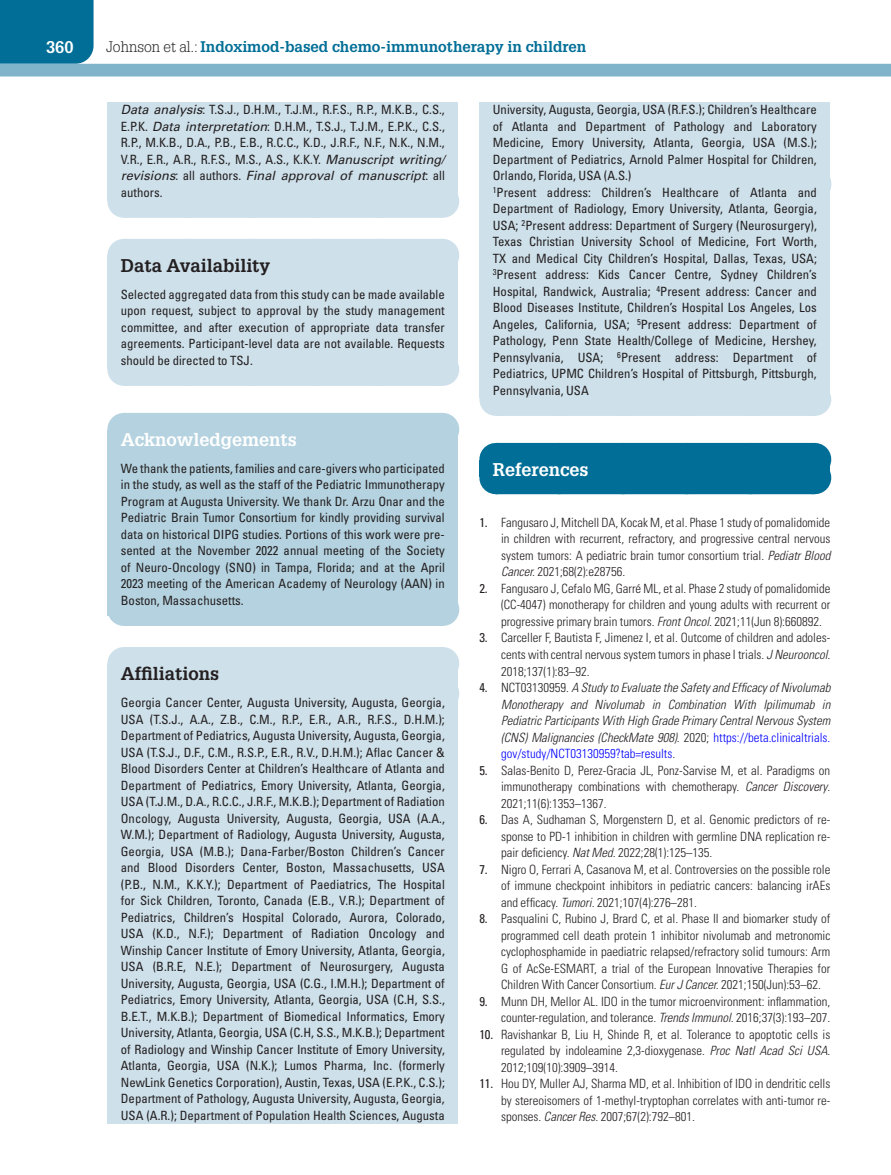
<style>
.page{position:relative;width:891px;height:1175px;background:#fff}
.page>*{position:absolute;margin:0;border:0;box-sizing:border-box;transform-origin:0 0}
.t1{font:700 18px "Glypha LT Std";color:#231f20}
.t2{font:700 18px "Glypha LT Std";color:#fff}
.t3{font:700 16.5px "Glypha LT Std";color:#fff}
.t4{font:700 15px "Glypha LT Std";color:#006e96}
.t5{font:condensed 12.75px/16.5px "Univers LT Std";color:#231f20;text-align:justify}
.t6{font:300 condensed 12.75px/16.5px "Univers LT Std";color:#231f20;text-align:justify}
.t7{font:italic 300 condensed 12.75px/16.5px "Univers LT Std";color:#231f20;text-align:justify}
.s1{font-weight:300;color:#231f20}
.s2{font-style:italic;font-stretch:normal}
.s3{font-weight:400}
.s4{font-style:italic}
.s5{font-weight:400;font-style:normal}
.s6{font-style:normal}
.s7{font-style:normal;color:#00f}
</style>
<div class="page">
<div style="left:0;top:0;width:94px;height:64px;background:#006e96"></div>
<div style="left:0;top:64px;width:891px;height:12px;background:#7fb4ca"></div>
<div style="left:107px;top:102px;width:351px;height:98px;background:#cee0ea"></div>
<div style="left:124px;top:185px;width:318px;height:33px;background:#cee0ea"></div>
<hr style="left:442px;top:185px;width:1px;height:33px;background:#cee0ea">
<div style="left:107px;top:256px;width:351px;height:33px;background:#cee0ea"></div>
<div style="left:124px;top:239px;width:318px;height:33px;background:#cee0ea"></div>
<hr style="left:442px;top:239px;width:1px;height:33px;background:#cee0ea">
<div style="left:107px;top:286px;width:351px;height:82px;background:#cee0ea"></div>
<div style="left:124px;top:353px;width:318px;height:33px;background:#cee0ea"></div>
<hr style="left:442px;top:353px;width:1px;height:33px;background:#cee0ea">
<div style="left:107px;top:430px;width:351px;height:31px;background:#b4d2df"></div>
<div style="left:124px;top:413px;width:318px;height:33px;background:#b4d2df"></div>
<hr style="left:442px;top:413px;width:1px;height:33px;background:#b4d2df">
<div style="left:107px;top:459px;width:351px;height:156px;background:#b4d2df"></div>
<div style="left:124px;top:593px;width:318px;height:33px;background:#b4d2df"></div>
<hr style="left:442px;top:593px;width:1px;height:33px;background:#b4d2df">
<div style="left:107px;top:664px;width:351px;height:33px;background:#cee0ea"></div>
<div style="left:124px;top:647px;width:318px;height:33px;background:#cee0ea"></div>
<hr style="left:442px;top:647px;width:1px;height:33px;background:#cee0ea">
<div style="left:107px;top:694px;width:351px;height:429px;background:#cee0ea"></div>
<div style="left:479px;top:102px;width:351px;height:82px;background:#cee0ea"></div>
<div style="left:479px;top:184px;width:351px;height:214px;background:#cee0ea"></div>
<div style="left:496px;top:383px;width:318px;height:33px;background:#cee0ea"></div>
<hr style="left:814px;top:383px;width:1px;height:33px;background:#cee0ea">
<div style="left:479px;top:460px;width:351px;height:16px;background:#006e96"></div>
<div style="left:496px;top:443px;width:318px;height:33px;background:#006e96"></div>
<hr style="left:814px;top:443px;width:1px;height:33px;background:#006e96">
<div style="left:496px;top:461px;width:318px;height:33px;background:#006e96"></div>
<hr style="left:814px;top:461px;width:1px;height:33px;background:#006e96">
<p class="t3" style="left:46px;top:37px;width:29px">360</p>
<p class="t4" style="left:106px;top:37px;width:482px"><span class="s1">Johnson et al.:</span> Indoximod-based chemo-immunotherapy in children</p>
<p class="t5" style="left:121px;top:101px;width:326px"><span class="s2">Data analysis</span>: T.S.J., D.H.M., T.J.M., R.F.S., R.P., M.K.B., C.S., E.P.K. <span class="s2">Data interpretation</span>: D.H.M., T.S.J., T.J.M., E.P.K., C.S., R.P., M.K.B., D.A., P.B., E.B., R.C.C., K.D., J.R.F., N.F., N.K., N.M., V.R., E.R., A.R., R.F.S., M.S., A.S., K.K.Y. <span class="s2">Manuscript writing/ revisions</span>: all authors. <span class="s2">Final approval of manuscript</span>: all authors.</p>
<h1 class="t1" style="left:121px;top:254px;width:151px">Data Availability</h1>
<p class="t5" style="left:121px;top:286px;width:326px">Selected aggregated data from this study can be made available upon request, subject to approval by the study management committee, and after execution of appropriate data transfer agreements. Participant-level data are not available. Requests should be directed to TSJ.</p>
<h1 class="t2" style="left:121px;top:428px;width:178px">Acknowledgements</h1>
<p class="t5" style="left:121px;top:460px;width:326px">We thank the patients, families and care-givers who participated in the study, as well as the staff of the Pediatric Immunotherapy Program at Augusta University. We thank Dr. Arzu Onar and the Pediatric Brain Tumor Consortium for kindly providing survival data on historical DIPG studies. Portions of this work were pre&shy;sented at the November 2022 annual meeting of the Society of Neuro-Oncology (SNO) in Tampa, Florida; and at the April 2023 meeting of the American Academy of Neurology (AAN) in Boston, Massachusetts.</p>
<h1 class="t1" style="left:121px;top:662px;width:100px">Affiliations</h1>
<p class="t5" style="left:121px;top:694px;width:326px">Georgia Cancer Center, Augusta University, Augusta, Georgia, USA (T.S.J., A.A., Z.B., C.M., R.P., E.R., A.R., R.F.S., D.H.M.); Department of Pediatrics, Augusta University, Augusta, Georgia, USA (T.S.J., D.F., C.M., R.S.P., E.R., R.V., D.H.M.); Aflac Cancer &amp; Blood Disorders Center at Children’s Healthcare of Atlanta and Department of Pediatrics, Emory University, Atlanta, Georgia, USA (T.J.M., D.A., R.C.C., J.R.F., M.K.B.); Department of Radiation Oncology, Augusta University, Augusta, Georgia, USA (A.A., W.M.); Department of Radiology, Augusta University, Augusta, Georgia, USA (M.B.); Dana-Farber/Boston Children’s Cancer and Blood Disorders Center, Boston, Massachusetts, USA (P.B., N.M., K.K.Y.); Department of Paediatrics, The Hospital for Sick Children, Toronto, Canada (E.B., V.R.); Department of Pediatrics, Children’s Hospital Colorado, Aurora, Colorado, USA (K.D., N.F.); Department of Radiation Oncology and Winship Cancer Institute of Emory University, Atlanta, Georgia, USA (B.R.E, N.E.); Department of Neurosurgery, Augusta University, Augusta, Georgia, USA (C.G., I.M.H.); Department of Pediatrics, Emory University, Atlanta, Georgia, USA (C.H, S.S., B.E.T., M.K.B.); Department of Biomedical Informatics, Emory University, Atlanta, Georgia, USA (C.H, S.S., M.K.B.); Department of Radiology and Winship Cancer Institute of Emory University, Atlanta, Georgia, USA (N.K.); Lumos Pharma, Inc. (formerly NewLink Genetics Corporation), Austin, Texas, USA (E.P.K., C.S.); Department of Pathology, Augusta University, Augusta, Georgia, USA (A.R.); Department of Population Health Sciences, Augusta</p>
<p class="t5" style="left:493px;top:101px;width:326px;text-align:left">University, Augusta, Georgia, USA (R.F.S.); Children’s Healthcare of Atlanta and Department of Pathology and Laboratory Medicine, Emory University, Atlanta, Georgia, USA (M.S.); Department of Pediatrics, Arnold Palmer Hospital for Children, Orlando, Florida, USA (A.S.)<br><sup>1</sup>Present address: Children’s Healthcare of Atlanta and Department of Radiology, Emory University, Atlanta, Georgia, USA; <sup>2</sup>Present address: Department of Surgery (Neurosurgery), Texas Christian University School of Medicine, Fort Worth, TX and Medical City Children’s Hospital, Dallas, Texas, USA; <sup>3</sup>Present address: Kids Cancer Centre, Sydney Children’s Hospital, Randwick, Australia; <sup>4</sup>Present address: Cancer and Blood Diseases Institute, Children’s Hospital Los Angeles, Los Angeles, California, USA; <sup>5</sup>Present address: Department of Pathology, Penn State Health/College of Medicine, Hershey, Pennsylvania, USA; <sup>6</sup>Present address: Department of Pediatrics, UPMC Children’s Hospital of Pittsburgh, Pittsburgh, Pennsylvania, USA</p>
<h1 class="t2" style="left:493px;top:458px;width:97px">References</h1>
<p class="t6" style="left:501px;top:514px;width:331px;text-indent:-22px"><span class="s3">1.</span> Fangusaro J, Mitchell DA, Kocak M, et al. Phase 1 study of pomalidomide in children with recurrent, refractory, and progressive central nervous system tumors: A pediatric brain tumor consortium trial. <span class="s4">Pediatr Blood Cancer.</span> 2021;68(2):e28756.</p>
<p class="t6" style="left:501px;top:580px;width:331px;text-indent:-22px"><span class="s3">2.</span> Fangusaro J, Cefalo MG, Garré ML, et al. Phase 2 study of pomalidomide (CC-4047) monotherapy for children and young adults with recurrent or progressive primary brain tumors. <span class="s4">Front Oncol.</span> 2021;11(Jun 8):660892.</p>
<p class="t6" style="left:501px;top:629px;width:331px;text-indent:-22px"><span class="s3">3.</span> Carceller F, Bautista F, Jimenez I, et al. Outcome of children and adoles&shy;cents with central nervous system tumors in phase I trials. <span class="s4">J Neurooncol.<br></span>2018;137(1):83–92.</p>
<p class="t7" style="left:501px;top:679px;width:331px;text-indent:-22px"><span class="s5">4.</span> <span class="s6">NCT03130959.</span> A Study to Evaluate the Safety and Efficacy of Nivolumab Monotherapy and Nivolumab in Combination With Ipilimumab in Pediatric Participants With High Grade Primary Central Nervous System (CNS) Malignancies (CheckMate 908)<span class="s6">. 2020;</span> <span class="s7">https://beta.clinicaltrials. gov/study/NCT03130959?tab=results</span><span class="s6">.</span></p>
<p class="t6" style="left:501px;top:761px;width:331px;text-indent:-22px"><span class="s3">5.</span> Salas-Benito D, Perez-Gracia JL, Ponz-Sarvise M, et al. Paradigms on immunotherapy combinations with chemotherapy. <span class="s4">Cancer Discovery</span>.<br>2021;11(6):1353–1367.</p>
<p class="t6" style="left:501px;top:811px;width:331px;text-indent:-22px"><span class="s3">6.</span> Das A, Sudhaman S, Morgenstern D, et al. Genomic predictors of re&shy;sponse to PD-1 inhibition in children with germline DNA replication re&shy;pair deficiency. <span class="s4">Nat Med.</span> 2022;28(1):125–135.</p>
<p class="t6" style="left:501px;top:860px;width:331px;text-indent:-22px"><span class="s3">7.</span> Nigro O, Ferrari A, Casanova M, et al. Controversies on the possible role of immune checkpoint inhibitors in pediatric cancers: balancing irAEs and efficacy. <span class="s4">Tumori.</span> 2021;107(4):276–281.</p>
<p class="t6" style="left:501px;top:910px;width:331px;text-indent:-22px"><span class="s3">8.</span> Pasqualini C, Rubino J, Brard C, et al. Phase II and biomarker study of programmed cell death protein 1 inhibitor nivolumab and metronomic cyclophosphamide in paediatric relapsed/refractory solid tumours: Arm G of AcSe-ESMART, a trial of the European Innovative Therapies for Children With Cancer Consortium. <span class="s4">Eur J Cancer.</span> 2021;150(Jun):53–62.</p>
<p class="t6" style="left:479px;top:992px;width:353px;text-align:right"><span class="s3">9.</span> Munn DH, Mellor AL. IDO in the tumor microenvironment: inflammation, counter-regulation, and tolerance. <span class="s4">Trends Immunol.</span> 2016;37(3):193–207.</p>
<p class="t6" style="left:501px;top:1025px;width:331px;text-indent:-22px"><span class="s3">10.</span> Ravishankar B, Liu H, Shinde R, et al. Tolerance to apoptotic cells is regulated by indoleamine 2,3-dioxygenase. <span class="s4">Proc Natl Acad Sci USA</span>.<br>2012;109(10):3909–3914.</p>
<p class="t6" style="left:501px;top:1075px;width:331px;text-indent:-22px"><span class="s3">11.</span> Hou DY, Muller AJ, Sharma MD, et al. Inhibition of IDO in dendritic cells by stereoisomers of 1-methyl-tryptophan correlates with anti-tumor re&shy;sponses. <span class="s4">Cancer Res.</span> 2007;67(2):792–801.</p>
</div>
